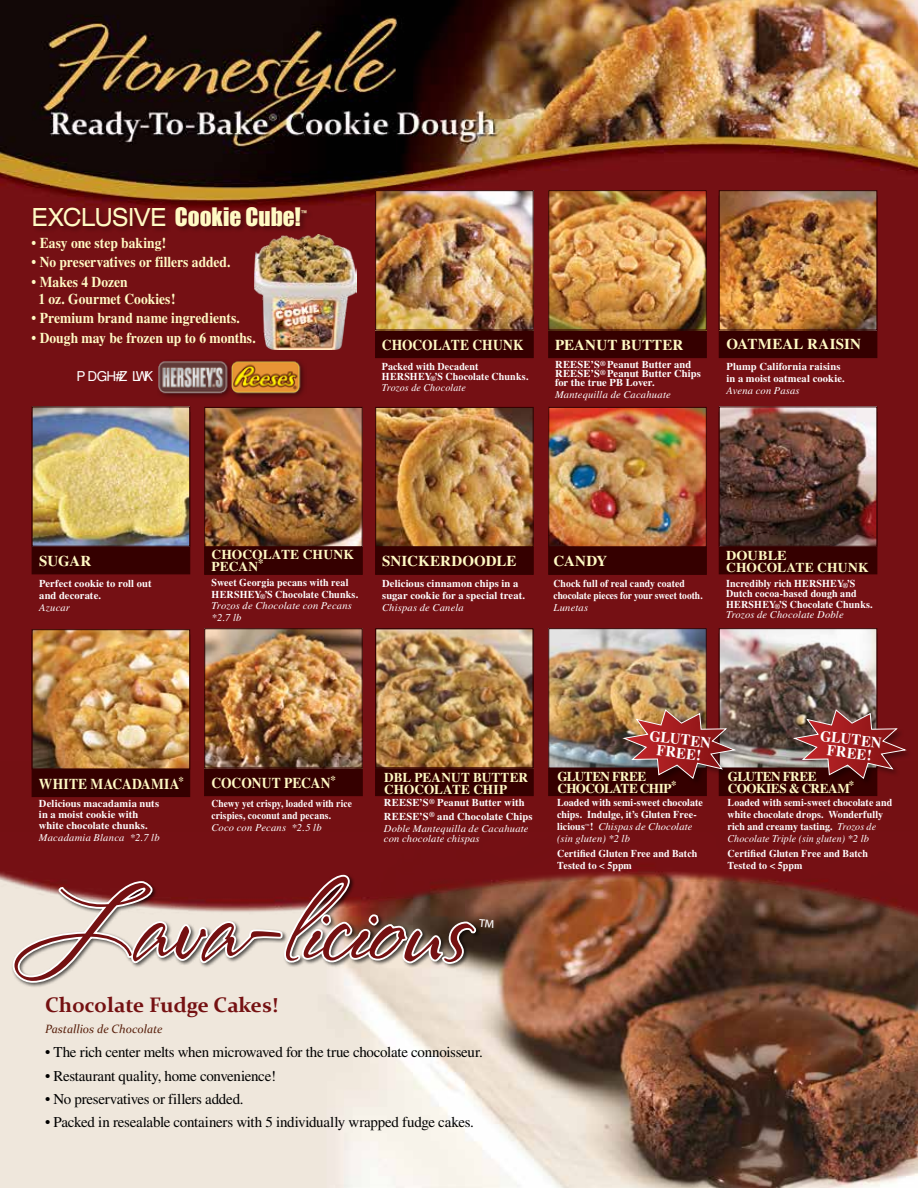
<style>
.page{position:relative;width:918px;height:1188px;background:#fff}
.page>*{position:absolute;margin:0;border:0;box-sizing:border-box;transform-origin:0 0}
.t1{font:108.45px "Stephanie Marie JF";color:#751112}
.t2{font:23.4px "Impact";color:#fffac4}
.t3{font:700 21px "Constantia";color:#751112}
.t4{font:700 15.3px/13.4px "Times";color:#fff;text-align:center;scale:.95 1}
.t5{font:15px "Times";letter-spacing:-.02em;color:#000}
.t6{font:700 15px/16.5px "Times";letter-spacing:.005em;color:#fffac4;scale:.9 1}
.t7{font:700 15px "Times";letter-spacing:.005em;color:#fffac4}
.t8{font:700 13.5px/12px "Times";letter-spacing:-.005em;color:#fffac4}
.t9{font:700 13.5px/12px "Times";letter-spacing:-.035em;color:#fffac4}
.t10{font:700 13.5px/12px "Times";letter-spacing:-.04em;color:#fffac4}
.t11{font:700 13.5px/12px "Times";letter-spacing:-.005em;color:#fffac4;scale:1.06 1}
.t12{font:13.5px "Helvetica";letter-spacing:-.165em;color:#fff}
.t13{font:italic 12px "Constantia";color:#58200c}
.t14{font:700 10.5px/12px "Times";letter-spacing:.01em;color:#fff;scale:.95 1}
.t15{font:700 10.5px/12px "Times";letter-spacing:.01em;color:#fff}
.t16{font:italic 10.5px/10.5px "Times";letter-spacing:.02em;color:#fff}
.t17{font:700 10.5px/12px "Times";letter-spacing:.01em;color:#fff;scale:.92 1}
.t18{font:700 10.5px/12px "Times";letter-spacing:.01em;color:#fff;scale:.9 1}
.t19{font:7.2px "Impact";color:#fffac4}
.t20{font:700 4.5px "Times";color:#fff;scale:.95 1}
.s1{font-family:"Helvetica Neue";font-stretch:expanded;font-size:25.2px}
.s2{font-weight:400;font-style:italic}
.s3{font-weight:700;font-style:normal}
</style>
<div class="page">
<img style="left:0;top:0;width:918px;height:1188px">
<div style="left:11px;top:873px;width:471px;height:115px;background:#000;opacity:.66"></div>
<div style="left:548px;top:412px;width:159px;height:163px;background:#350000"></div>
<img style="left:550px;top:409px;width:155px;height:136px">
<div style="left:548px;top:407px;width:159px;height:140px;border:1px solid #350000"></div>
<div style="left:375px;top:412px;width:159px;height:163px;background:#350000"></div>
<img style="left:377px;top:409px;width:155px;height:136px">
<div style="left:375px;top:407px;width:159px;height:140px;border:1px solid #350000"></div>
<div style="left:32px;top:412px;width:158px;height:162px;background:#350000"></div>
<img style="left:34px;top:408px;width:154px;height:137px">
<div style="left:32px;top:406px;width:158px;height:141px;border:1px solid #350000"></div>
<div style="left:719px;top:196px;width:158px;height:162px;background:#350000"></div>
<img style="left:721px;top:192px;width:154px;height:137px">
<div style="left:719px;top:190px;width:158px;height:141px;border:1px solid #350000"></div>
<div style="left:32px;top:635px;width:158px;height:162px;background:#350000"></div>
<img style="left:34px;top:631px;width:154px;height:137px">
<div style="left:32px;top:629px;width:158px;height:141px;border:1px solid #350000"></div>
<div style="left:548px;top:196px;width:159px;height:162px;background:#350000"></div>
<img style="left:550px;top:192px;width:155px;height:137px">
<div style="left:548px;top:190px;width:159px;height:141px;border:1px solid #350000"></div>
<div style="left:375px;top:196px;width:159px;height:162px;background:#350000"></div>
<img style="left:377px;top:192px;width:155px;height:137px">
<div style="left:375px;top:190px;width:159px;height:141px;border:1px solid #350000"></div>
<div style="left:204px;top:634px;width:159px;height:162px;background:#350000"></div>
<img style="left:206px;top:630px;width:155px;height:137px">
<div style="left:204px;top:628px;width:159px;height:141px;border:1px solid #350000"></div>
<div style="left:719px;top:412px;width:158px;height:162px;background:#350000"></div>
<img style="left:721px;top:408px;width:154px;height:137px">
<div style="left:719px;top:406px;width:158px;height:141px;border:1px solid #350000"></div>
<div style="left:204px;top:412px;width:159px;height:163px;background:#350000"></div>
<img style="left:206px;top:409px;width:155px;height:136px">
<div style="left:204px;top:407px;width:159px;height:140px;border:1px solid #350000"></div>
<div style="left:375px;top:634px;width:159px;height:162px;background:#350000"></div>
<img style="left:377px;top:630px;width:155px;height:137px">
<div style="left:375px;top:628px;width:159px;height:141px;border:1px solid #350000"></div>
<div style="left:33px;top:207px;width:281px;height:27px;background:#000;opacity:.33"></div>
<img style="left:158px;top:360px;width:149px;height:39px">
<div style="left:719px;top:634px;width:158px;height:162px;background:#350000"></div>
<img style="left:721px;top:630px;width:154px;height:136px">
<div style="left:719px;top:628px;width:158px;height:140px;border:1px solid #350000"></div>
<div style="left:795px;top:710px;width:119px;height:77px;background:#000;opacity:.36"></div>
<img style="left:793px;top:709px;width:113px;height:70px">
<img style="left:255px;top:234px;width:102px;height:116px">
<div style="left:548px;top:634px;width:159px;height:162px;background:#350000"></div>
<img style="left:550px;top:630px;width:155px;height:136px">
<div style="left:548px;top:628px;width:159px;height:140px;border:1px solid #350000"></div>
<div style="left:624px;top:710px;width:119px;height:77px;background:#000;opacity:.36"></div>
<img style="left:623px;top:709px;width:113px;height:70px">
<svg style="left:11px;top:873px;width:483px;height:112px"></svg>
<h2 class="t2" style="left:32px;top:199px;width:270px"><span class="s1">EXCLUSIVE</span> Cookie Cube!</h2>
<p class="t19" style="left:301px;top:207px;width:7px">™</p>
<h3 class="t6" style="left:32px;top:234px;width:151px">• Easy one step baking!</h3>
<h3 class="t6" style="left:32px;top:254px;width:223px">• No preservatives or fillers added.</h3>
<h3 class="t6" style="left:38px;top:273px;width:154px;text-indent:-7px">• Makes 4 Dozen<br>1 oz. Gourmet Cookies!</h3>
<h3 class="t6" style="left:32px;top:310px;width:233px">• Premium brand name ingredients.</h3>
<h3 class="t6" style="left:32px;top:329px;width:251px">• Dough may be frozen up to 6 months.</h3>
<p class="t12" style="left:76px;top:368px;width:78px">M ADE W ITH</p>
<h3 class="t6" style="left:382px;top:337px;width:159px">CHOCOLATE CHUNK</h3>
<p class="t14" style="left:382px;top:361px;width:156px;line-height:10.5px">Packed with Decadent<br>HERSHEY<sub>®</sub>’S Chocolate Chunks.<br><span class="s2">Trozos de Chocolate</span></p>
<h3 class="t7" style="left:555px;top:336px;width:130px">PEANUT BUTTER</h3>
<p class="t15" style="left:555px;top:360px;width:147px;line-height:9px">REESE’S<sup>®</sup> Peanut Butter and<br>REESE’S<sup>®</sup> Peanut Butter Chips for the true PB Lover.</p>
<p class="t16" style="left:555px;top:390px;width:117px">Mantequilla de Cacahuate</p>
<h3 class="t7" style="left:727px;top:335px;width:136px">OATMEAL RAISIN</h3>
<p class="t15" style="left:727px;top:361px;width:120px">Plump California raisins in a moist oatmeal cookie.</p>
<p class="t16" style="left:727px;top:386px;width:75px">Avena con Pasas</p>
<h3 class="t7" style="left:39px;top:552px;width:54px">SUGAR</h3>
<p class="t15" style="left:39px;top:577px;width:114px">Perfect cookie to roll out and decorate.</p>
<p class="t16" style="left:39px;top:602px;width:32px">Azucar</p>
<p class="t8" style="left:212px;top:548px;width:144px">CHOCOLATE CHUNK<br>PECAN<sup>*</sup></p>
<p class="t14" style="left:212px;top:576px;width:156px">Sweet Georgia pecans with real<br>HERSHEY<sub>®</sub>’S Chocolate Chunks.<br><span class="s2">Trozos de Chocolate con Pecans *2.7 lb</span></p>
<h3 class="t7" style="left:382px;top:552px;width:136px">SNICKERDOODLE</h3>
<p class="t15" style="left:382px;top:577px;width:145px">Delicious cinnamon chips in a sugar cookie for a special treat.</p>
<p class="t16" style="left:382px;top:602px;width:83px">Chispas de Canela</p>
<h3 class="t7" style="left:554px;top:552px;width:55px">CANDY</h3>
<p class="t17" style="left:554px;top:577px;width:164px">Chock full of real candy coated chocolate pieces for your sweet tooth.</p>
<p class="t16" style="left:554px;top:602px;width:36px">Lunetas</p>
<p class="t11" style="left:726px;top:549px;width:136px">DOUBLE<br>CHOCOLATE CHUNK</p>
<p class="t14" style="left:726px;top:578px;width:156px;line-height:10.5px">Incredibly rich HERSHEY<sub>®</sub>’S<br>Dutch cocoa-based dough and<br>HERSHEY<sub>®</sub>’S Chocolate Chunks.<br><span class="s2">Trozos de Chocolate Doble</span></p>
<h3 class="t6" style="left:39px;top:775px;width:163px">WHITE MACADAMIA<sup>*</sup></h3>
<p class="t15" style="left:39px;top:798px;width:122px;line-height:10.8px">Delicious macadamia nuts in a moist cookie with white chocolate chunks.</p>
<p class="t16" style="left:39px;top:832px;width:122px">Macadamia Blanca *2.7 lb</p>
<h3 class="t6" style="left:211px;top:774px;width:140px">COCONUT PECAN<sup>*</sup></h3>
<p class="t18" style="left:211px;top:797px;width:158px">Chewy yet crispy, loaded with rice crispies, coconut and pecans.</p>
<p class="t16" style="left:211px;top:822px;width:112px">Coco con Pecans *2.5 lb</p>
<p class="t8" style="left:384px;top:771px;width:145px">DBL PEANUT BUTTER<br>CHOCOLATE CHIP</p>
<p class="t15" style="left:384px;top:796px;width:150px;line-height:13.4px">REESE’S<sup>®</sup> Peanut Butter with<br>REESE’S<sup>®</sup> and Chocolate Chips</p>
<p class="t16" style="left:384px;top:823px;width:146px">Doble Mantequilla de Cacahuate con chocolate chispas</p>
<h1 class="t1" style="left:13px;top:859px;width:457px">Lava-licious</h1>
<h3 class="t3" style="left:45px;top:990px;width:235px">Chocolate Fudge Cakes!</h3>
<p class="t13" style="left:45px;top:1021px;width:119px">Pastallios de Chocolate</p>
<h3 class="t5" style="left:45px;top:1044px;width:439px">• The rich center melts when microwaved for the true chocolate connoisseur.</h3>
<h3 class="t5" style="left:45px;top:1067px;width:233px">• Restaurant quality, home convenience!</h3>
<h3 class="t5" style="left:45px;top:1090px;width:200px">• No preservatives or fillers added.</h3>
<h3 class="t5" style="left:45px;top:1114px;width:430px">• Packed in resealable containers with 5 individually wrapped fudge cakes.</h3>
<h3 class="t4" style="left:651px;top:729px;width:66px;rotate:6deg">GLUTEN<br>FREE!</h3>
<p class="t10" style="left:557px;top:771px;width:121px">GLUTEN FREE<br>CHOCOLATE CHIP<sup>*</sup></p>
<p class="t14" style="left:557px;top:796px;width:155px">Loaded with semi-sweet chocolate chips. Indulge, it’s Gluten Free&shy;licious</p>
<p class="t16" style="left:557px;top:821px;width:137px;line-height:12px;text-indent:33px"><span class="s3">!</span> Chispas de Chocolate (sin gluten) *2 lb</p>
<p class="t14" style="left:557px;top:847px;width:149px">Certified Gluten Free and Batch<br>Tested to &lt; 5ppm</p>
<p class="t20" style="left:585px;top:822px;width:6px">™</p>
<h3 class="t4" style="left:821px;top:729px;width:66px;rotate:6deg">GLUTEN<br>FREE!</h3>
<p class="t9" style="left:728px;top:771px;width:128px">GLUTEN FREE<br>COOKIES &amp; CREAM<sup>*</sup></p>
<p class="t14" style="left:728px;top:796px;width:175px">Loaded with semi-sweet chocolate and white chocolate drops. Wonderfully rich and creamy tasting. <span class="s2">Trozos de Chocolate Triple (sin gluten) *2 lb</span></p>
<p class="t14" style="left:728px;top:847px;width:149px">Certified Gluten Free and Batch<br>Tested to &lt; 5ppm</p>
</div>
